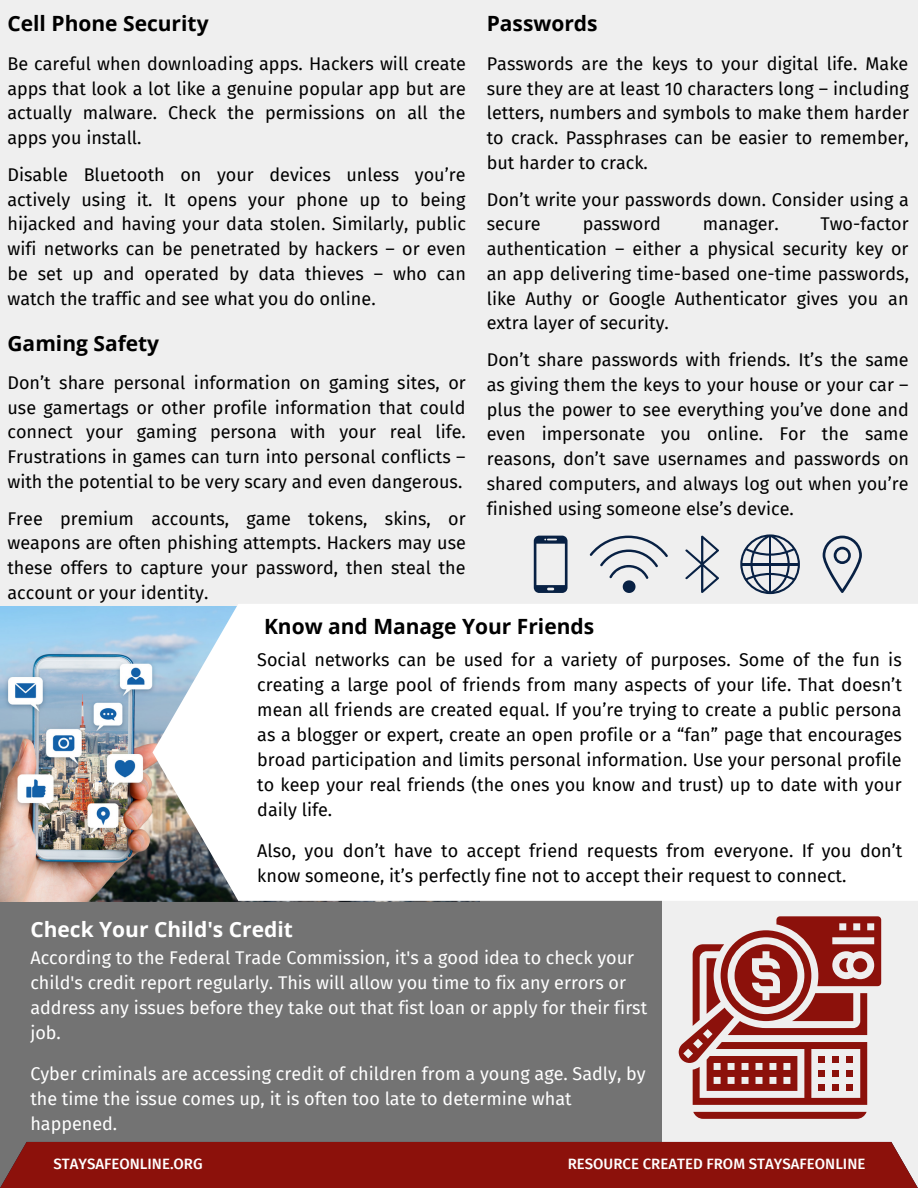
<style>
.page{position:relative;width:918px;height:1188px;background:#efefef}
.page>*{position:absolute;margin:0;border:0;box-sizing:border-box;transform-origin:0 0}
.t1{font:700 21px "Open Sans";color:#000}
.t2{font:700 21px "Open Sans";color:#fff}
.t3{font:18px/24.8px "Fira Sans";color:#000;text-align:justify}
.t4{font:18px/25px "Fira Sans";color:#fff}
.t5{font:500 15px "Fira Sans";color:#fff}
</style>
<div class="page">
<div style="left:0;top:901px;width:662px;height:287px;background:#737373"></div>
<img style="left:0;top:606px;width:153px;height:295px">
<div style="left:153px;top:604px;width:765px;height:297px;background:#fff"></div>
<svg style="left:693px;top:1112px;width:174px;height:7px"></svg>
<svg style="left:679px;top:916px;width:202px;height:189px"></svg>
<div style="left:0;top:1142px;width:918px;height:46px;background:#8c110b"></div>
<svg style="left:590px;top:536px;width:78px;height:57px"></svg>
<svg style="left:685px;top:536px;width:34px;height:57px"></svg>
<svg style="left:740px;top:534px;width:60px;height:60px"></svg>
<hr style="left:769px;top:536px;width:2px;height:57px;background:#082144">
<svg style="left:534px;top:536px;width:34px;height:57px"></svg>
<svg style="left:823px;top:536px;width:39px;height:57px"></svg>
<p class="t1" style="left:7px;top:8px;width:203px">Cell Phone Security</p>
<p class="t3" style="left:7px;top:51px;width:460px">Be careful when downloading apps. Hackers will create apps that look a lot like a genuine popular app but are actually malware. Check the permissions on all the apps you install.</p>
<p class="t3" style="left:7px;top:162px;width:460px">Disable Bluetooth on your devices unless you’re actively using it. It opens your phone up to being hijacked and having your data stolen. Similarly, public wifi networks can be penetrated by hackers – or even be set up and operated by data thieves – who can watch the traffic and see what you do online.</p>
<p class="t1" style="left:487px;top:8px;width:112px">Passwords</p>
<p class="t3" style="left:487px;top:51px;width:424px">Passwords are the keys to your digital life. Make sure they are at least 10 characters long – including letters, numbers and symbols to make them harder to crack. Passphrases can be easier to remember, but harder to crack.</p>
<p class="t3" style="left:487px;top:187px;width:424px">Don’t write your passwords down. Consider using a secure</p>
<p class="t3" style="left:487px;top:212px;width:424px;text-indent:334px">Two-factor authentication – either a physical security key or an app delivering time-based one-time passwords, like Authy or Google Authenticator gives you an extra layer of security.</p>
<p class="t3" style="left:487px;top:348px;width:424px">Don’t share passwords with friends. It’s the same as giving them the keys to your house or your car – plus the power to see everything you’ve done and even impersonate you online. For the same reasons, don’t save usernames and passwords on shared computers, and always log out when you’re finished using someone else’s device.</p>
<p class="t3" style="left:583px;top:212px;width:80px">password</p>
<p class="t3" style="left:703px;top:212px;width:77px">manager.</p>
<p class="t1" style="left:7px;top:329px;width:153px">Gaming Safety</p>
<p class="t3" style="left:7px;top:370px;width:460px">Don’t share personal information on gaming sites, or use gamertags or other profile information that could connect your gaming persona with your real life.<br>Frustrations in games can turn into personal conflicts – with the potential to be very scary and even dangerous.</p>
<p class="t3" style="left:7px;top:506px;width:460px">Free premium accounts, game tokens, skins, or weapons are often phishing attempts. Hackers may use these offers to capture your password, then steal the account or your identity.</p>
<p class="t1" style="left:264px;top:611px;width:332px">Know and Manage Your Friends</p>
<p class="t3" style="left:257px;top:648px;width:646px">Social networks can be used for a variety of purposes. Some of the fun is creating a large pool of friends from many aspects of your life. That doesn’t mean all friends are created equal. If you’re trying to create a public persona as a blogger or expert, create an open profile or a “fan” page that encourages broad participation and limits personal information. Use your personal profile to keep your real friends (the ones you know and trust) up to date with your daily life.</p>
<p class="t3" style="left:257px;top:839px;width:647px">Also, you don’t have to accept friend requests from everyone. If you don’t know someone, it’s perfectly fine not to accept their request to connect.</p>
<p class="t2" style="left:30px;top:914px;width:264px">Check Your Child's Credit</p>
<p class="t4" style="left:30px;top:946px;width:618px">According to the Federal Trade Commission, it's a good idea to check your child's credit report regularly. This will allow you time to fix any errors or address any issues before they take out that fist loan or apply for their first job.</p>
<p class="t4" style="left:30px;top:1062px;width:617px">Cyber criminals are accessing credit of children from a young age. Sadly, by the time the issue comes up, it is often too late to determine what happened.</p>
<p class="t5" style="left:53px;top:1155px;width:151px">STAYSAFEONLINE.ORG</p>
<p class="t5" style="left:568px;top:1155px;width:299px">RESOURCE CREATED FROM STAYSAFEONLINE</p>
</div>
